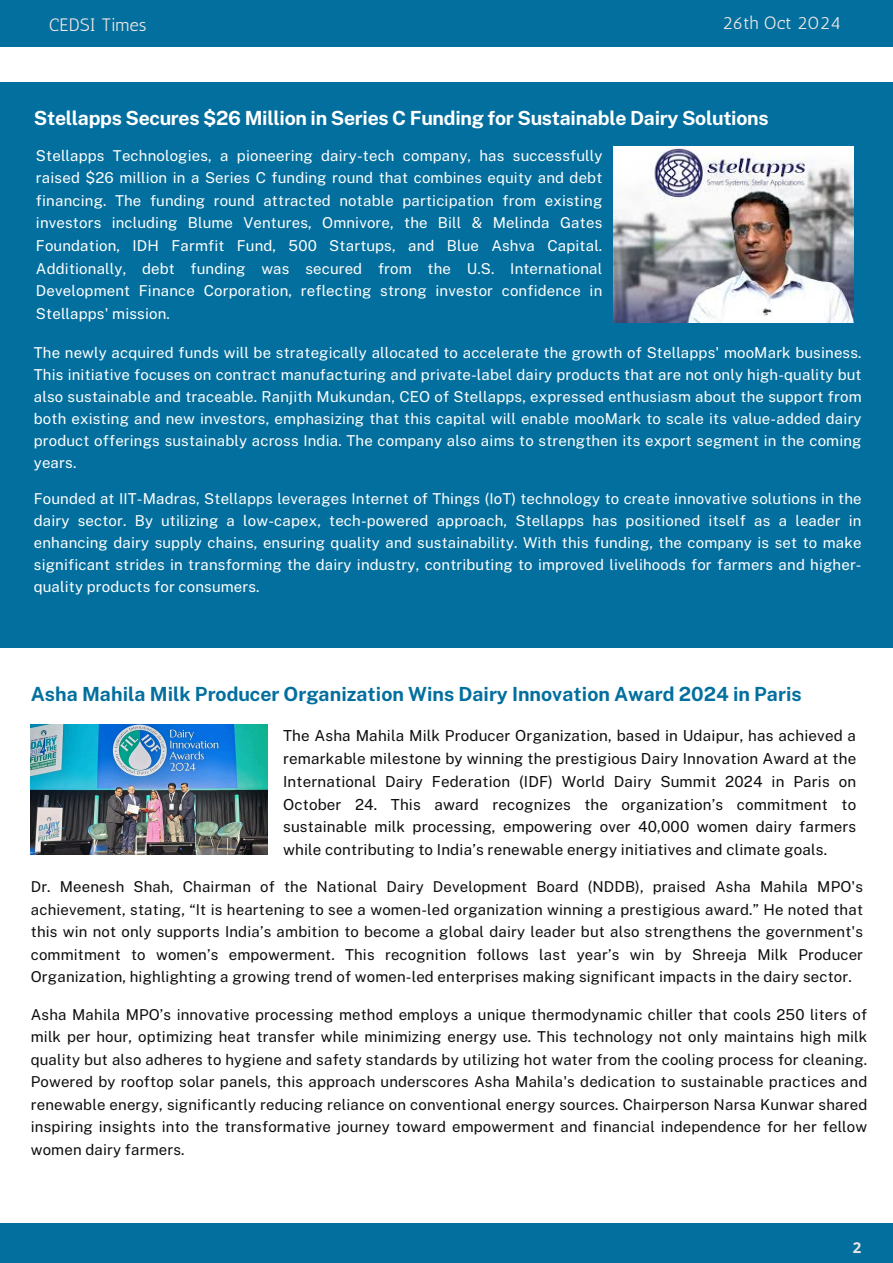
<style>
.page{position:relative;width:893px;height:1263px;background:#fff}
.page>*{position:absolute;margin:0;border:0;box-sizing:border-box;transform-origin:0 0}
.t1{font:700 19.5px "Public Sans";letter-spacing:-.015em;color:#fff}
.t2{font:700 19.5px "Public Sans";color:#036f9e}
.t3{font:18px "Antic";color:#ede7e7}
.t4{font:15.23px/22.8px "Public Sans";letter-spacing:.01em;color:#0d0d0d;text-align:justify}
.t5{font:15px/21.9px "Public Sans";letter-spacing:.01em;color:#fff;text-align:justify}
.t6{font:15px/22.5px "Public Sans";letter-spacing:.01em;color:#0d0d0d;text-align:justify}
.t7{font:700 15px "Open Sans";color:#ede7e7}
</style>
<div class="page">
<div style="left:0;top:0;width:893px;height:46px;background:#036f9e"></div>
<div style="left:0;top:82px;width:893px;height:566px;background:#036f9e"></div>
<div style="left:0;top:1223px;width:892px;height:40px;background:#036f9e"></div>
<img style="left:31px;top:725px;width:237px;height:129px">
<img style="left:613px;top:147px;width:240px;height:175px">
<h1 class="t3" style="left:49px;top:14px;width:99px">CEDSI Times</h1>
<p class="t3" style="left:722px;top:12px;width:120px">26th Oct 2024</p>
<p class="t1" style="left:34px;top:106px;width:736px">Stellapps Secures $26 Million in Series C Funding for Sustainable Dairy Solutions</p>
<p class="t5" style="left:36px;top:144px;width:568px;line-height:22.5px">Stellapps Technologies, a pioneering dairy-tech company, has successfully raised $26 million in a Series C funding round that combines equity and debt financing. The funding round attracted notable participation from existing investors including Blume Ventures, Omnivore, the Bill &amp; Melinda Gates Foundation, IDH Farmfit Fund, 500 Startups, and Blue Ashva Capital.<br>Additionally, debt funding was secured from the U.S. International Development Finance Corporation, reflecting strong investor confidence in Stellapps' mission.</p>
<p class="t5" style="left:34px;top:341px;width:829px">The newly acquired funds will be strategically allocated to accelerate the growth of Stellapps' mooMark business.<br>This initiative focuses on contract manufacturing and private-label dairy products that are not only high-quality but also sustainable and traceable. Ranjith Mukundan, CEO of Stellapps, expressed enthusiasm about the support from both existing and new investors, emphasizing that this capital will enable mooMark to scale its value-added dairy product offerings sustainably across India. The company also aims to strengthen its export segment in the coming years.</p>
<p class="t5" style="left:34px;top:488px;width:829px">Founded at IIT-Madras, Stellapps leverages Internet of Things (IoT) technology to create innovative solutions in the dairy sector. By utilizing a low-capex, tech-powered approach, Stellapps has positioned itself as a leader in enhancing dairy supply chains, ensuring quality and sustainability. With this funding, the company is set to make significant strides in transforming the dairy industry, contributing to improved livelihoods for farmers and higher&shy;quality products for consumers.</p>
<p class="t2" style="left:31px;top:682px;width:772px">Asha Mahila Milk Producer Organization Wins Dairy Innovation Award 2024 in Paris</p>
<p class="t4" style="left:283px;top:724px;width:574px">The Asha Mahila Milk Producer Organization, based in Udaipur, has achieved a remarkable milestone by winning the prestigious Dairy Innovation Award at the International Dairy Federation (IDF) World Dairy Summit 2024 in Paris on October 24. This award recognizes the organization’s commitment to sustainable milk processing, empowering over 40,000 women dairy farmers while contributing to India’s renewable energy initiatives and climate goals.</p>
<h1 class="t6" style="left:31px;top:876px;width:833px">Dr. Meenesh Shah, Chairman of the National Dairy Development Board (NDDB), praised Asha Mahila MPO's achievement, stating, “It is heartening to see a women-led organization winning a prestigious award.” He noted that this win not only supports India’s ambition to become a global dairy leader but also strengthens the government's commitment to women’s empowerment. This recognition follows last year’s win by Shreeja Milk Producer Organization, highlighting a growing trend of women-led enterprises making significant impacts in the dairy sector.</h1>
<p class="t6" style="left:31px;top:1003px;width:838px">Asha Mahila MPO’s innovative processing method employs a unique thermodynamic chiller that cools 250 liters of milk per hour, optimizing heat transfer while minimizing energy use. This technology not only maintains high milk quality but also adheres to hygiene and safety standards by utilizing hot water from the cooling process for cleaning.<br>Powered by rooftop solar panels, this approach underscores Asha Mahila's dedication to sustainable practices and renewable energy, significantly reducing reliance on conventional energy sources. Chairperson Narsa Kunwar shared inspiring insights into the transformative journey toward empowerment and financial independence for her fellow women dairy farmers.</p>
<p class="t7" style="left:852px;top:1237px;width:10px">2</p>
</div>
